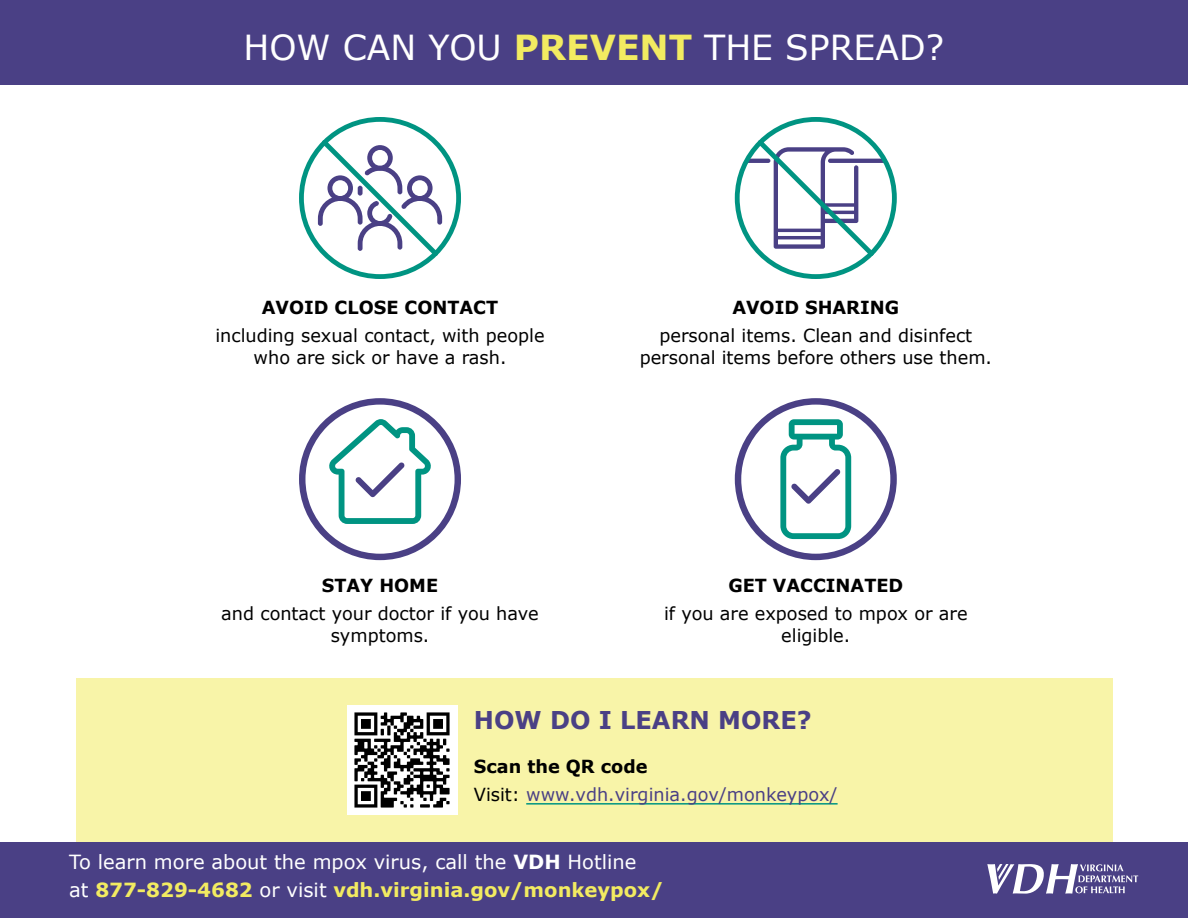
<style>
.page{position:relative;width:1188px;height:918px;background:#fff}
.page>*{position:absolute;margin:0;border:0;box-sizing:border-box;transform-origin:0 0}
.t1{font:34.5px "Verdana";color:#fff}
.t2{font:700 24.45px "Verdana";color:#4a4085}
.t3{font:700 19.5px "Verdana";color:#f2eb61}
.t4{font:19.5px "Verdana";color:#fff}
.t5{font:18px/21.6px "Verdana";color:#000;text-align:center}
.t6{font:700 18px "Verdana";color:#000}
.t7{font:18px "Verdana";color:#4a4085}
.s1{font-weight:700;color:#f2eb61}
.s2{color:#000}
.s3{font-weight:700}
.s4{font-weight:400;color:#fff}
</style>
<div class="page">
<div style="left:0;top:0;width:1188px;height:85px;background:#4a4085"></div>
<svg style="left:299px;top:117px;width:162px;height:162px"></svg>
<svg style="left:735px;top:117px;width:162px;height:162px"></svg>
<svg style="left:299px;top:398px;width:162px;height:162px"></svg>
<svg style="left:735px;top:398px;width:162px;height:162px"></svg>
<div style="left:76px;top:678px;width:1036px;height:214px;background:#f8f4a8"></div>
<img style="left:347px;top:705px;width:110px;height:110px">
<hr style="left:526px;top:803px;width:312px;height:2px;background:#009482">
<div style="left:0;top:842px;width:1188px;height:76px;background:#4a4085"></div>
<svg style="left:987px;top:864px;width:151px;height:30px"></svg>
<h2 class="t1" style="left:244px;top:24px;width:702px">HOW CAN YOU <span class="s1">PREVENT</span> THE SPREAD?</h2>
<p class="t6" style="left:262px;top:295px;width:238px">AVOID CLOSE CONTACT</p>
<p class="t5" style="left:215px;top:325px;width:331px">including sexual contact, with people who are sick or have a rash.</p>
<p class="t6" style="left:322px;top:573px;width:118px">STAY HOME</p>
<p class="t5" style="left:221px;top:603px;width:319px">and contact your doctor if you have symptoms.</p>
<p class="t6" style="left:732px;top:295px;width:168px">AVOID SHARING</p>
<p class="t5" style="left:640px;top:325px;width:354px">personal items. Clean and disinfect personal items before others use them.</p>
<p class="t6" style="left:728px;top:573px;width:176px">GET VACCINATED</p>
<p class="t5" style="left:664px;top:603px;width:305px">if you are exposed to mpox or are eligible.</p>
<h2 class="t2" style="left:474px;top:703px;width:339px">HOW DO I LEARN MORE?</h2>
<p class="t6" style="left:474px;top:753px;width:175px">Scan the QR code</p>
<p class="t7" style="left:474px;top:782px;width:365px"><span class="s2">Visit:</span> www.vdh.virginia.gov/monkeypox/</p>
<p class="t4" style="left:69px;top:849px;width:569px">To learn more about the mpox virus, call the <span class="s3">VDH</span> Hotline</p>
<p class="t3" style="left:69px;top:876px;width:596px"><span class="s4">at</span> 877-829-4682 <span class="s4">or visit</span> vdh.virginia.gov/monkeypox/</p>
</div>
